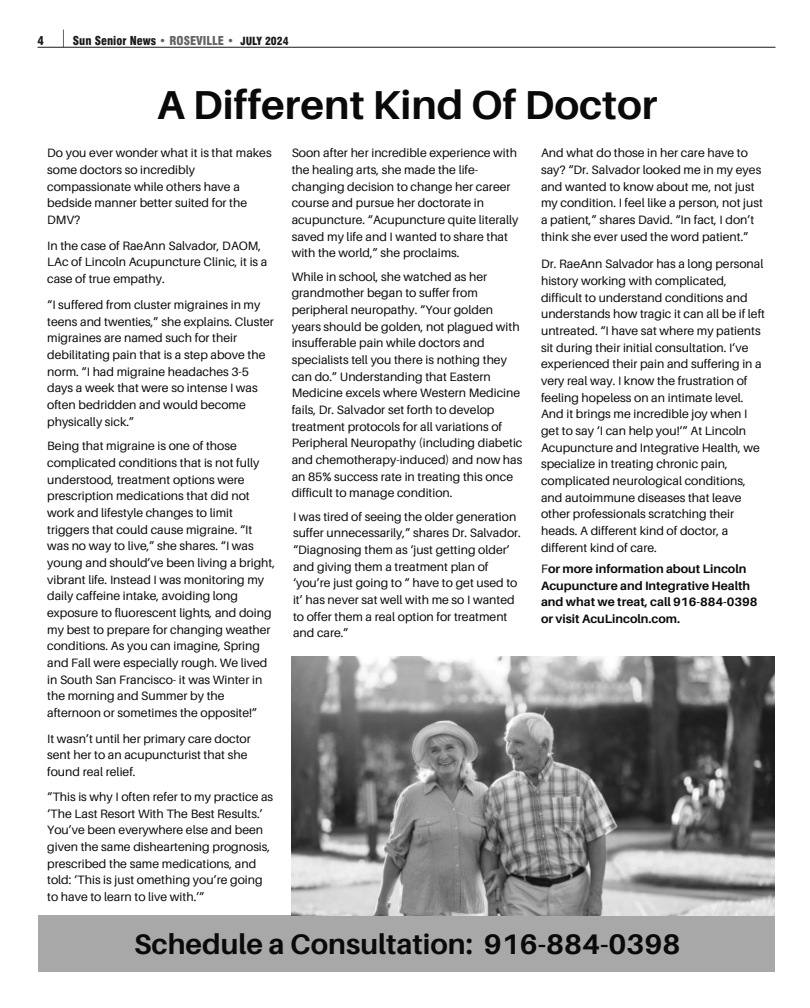
<style>
.page{position:relative;width:810px;height:1008px;background:#fff}
.page>*{position:absolute;margin:0;border:0;box-sizing:border-box;transform-origin:0 0}
.t1{font:700 40.4px "Aileron";color:#0a0a0a}
.t2{font:700 28.3px "Aileron";color:#0a0a0a}
.t3{font:12.1px/16.7px "Aileron";color:#0a0a0a}
.t4{font:700 12.1px/16.7px "Aileron";color:#0a0a0a}
.t5{font:900 condensed 12px "Swiss 721 BT";color:#191919}
.s1{color:#636363}
.s2{font-size:11px}
.s3{font-weight:400}
</style>
<div class="page">
<svg style="left:63px;top:30px;width:1px;height:17px"></svg>
<hr style="left:38px;top:47px;width:738px;height:1px;background:#191919">
<div style="left:38px;top:915px;width:737px;height:57px;background:#a8a8a8"></div>
<img style="left:292px;top:657px;width:483px;height:259px">
<p class="t5" style="left:38px;top:34px;width:8px">4</p>
<p class="t5" style="left:73px;top:34px;width:217px">sun senior News <span class="s1">• Roseville •</span> <span class="s2">JUlY 2024</span></p>
<h1 class="t1" style="left:157px;top:80px;width:502px">A Different Kind Of Doctor</h1>
<p class="t3" style="left:47px;top:145px;width:226px">Do you ever wonder what it is that makes some doctors so incredibly compassionate while others have a bedside manner better suited for the<br>DMV?</p>
<p class="t3" style="left:47px;top:237px;width:222px">In the case of RaeAnn Salvador, DAOM,<br>LAc of Lincoln Acupuncture Clinic, it is a case of true empathy.</p>
<p class="t3" style="left:47px;top:296px;width:228px">“I suffered from cluster migraines in my teens and twenties,” she explains. Cluster migraines are named such for their debilitating pain that is a step above the norm. “I had migraine headaches 3-5 days a week that were so intense I was often bedridden and would become physically sick.”</p>
<p class="t3" style="left:47px;top:438px;width:229px">Being that migraine is one of those complicated conditions that is not fully understood, treatment options were prescription medications that did not work and lifestyle changes to limit triggers that could cause migraine. “It was no way to live,” she shares. “I was young and should’ve been living a bright, vibrant life. Instead I was monitoring my daily caffeine intake, avoiding long exposure to fluorescent lights, and doing my best to prepare for changing weather conditions. As you can imagine, Spring and Fall were especially rough. We lived in South San Francisco- it was Winter in the morning and Summer by the afternoon or sometimes the opposite!”</p>
<p class="t3" style="left:47px;top:730px;width:205px">It wasn’t until her primary care doctor sent her to an acupuncturist that she found real relief.</p>
<p class="t3" style="left:292px;top:145px;width:228px">Soon after her incredible experience with the healing arts, she made the life&shy;changing decision to change her career course and pursue her doctorate in acupuncture. “Acupuncture quite literally saved my life and I wanted to share that with the world,” she proclaims.</p>
<p class="t3" style="left:292px;top:268px;width:232px">While in school, she watched as her grandmother began to suffer from peripheral neuropathy. “Your golden years should be golden, not plagued with insufferable pain while doctors and specialists tell you there is nothing they can do.” Understanding that Eastern Medicine excels where Western Medicine fails, Dr. Salvador set forth to develop treatment protocols for all variations of Peripheral Neuropathy (including diabetic and chemotherapy-induced) and now has an 85% success rate in treating this once difficult to manage condition.</p>
<p class="t3" style="left:541px;top:145px;width:223px">And what do those in her care have to say? “Dr. Salvador looked me in my eyes and wanted to know about me, not just my condition. I feel like a person, not just a patient,” shares David. “In fact, I don’t think she ever used the word patient.”</p>
<p class="t3" style="left:541px;top:255px;width:226px">Dr. RaeAnn Salvador has a long personal history working with complicated, difficult to understand conditions and understands how tragic it can all be if left untreated. “I have sat where my patients sit during their initial consultation. I’ve experienced their pain and suffering in a very real way. I know the frustration of feeling hopeless on an intimate level.<br>And it brings me incredible joy when I get to say ‘I can help you!’” At Lincoln Acupuncture and Integrative Health, we specialize in treating chronic pain, complicated neurological conditions, and autoimmune diseases that leave other professionals scratching their heads. A different kind of doctor, a different kind of care.</p>
<p class="t3" style="left:293px;top:508px;width:229px">I was tired of seeing the older generation suffer unnecessarily,” shares Dr. Salvador. “Diagnosing them as ‘just getting older’ and giving them a treatment plan of ‘you’re just going to “ have to get used to it’ has never sat well with me so I wanted to offer them a real option for treatment and care.”</p>
<p class="t4" style="left:541px;top:560px;width:218px"><span class="s3">F</span>or more information about Lincoln Acupuncture and Integrative Health and what we treat, call 916-884-0398 or visit AcuLincoln.com.</p>
<p class="t3" style="left:47px;top:788px;width:228px">“This is why I often refer to my practice as ‘The Last Resort With The Best Results.’ You’ve been everywhere else and been given the same disheartening prognosis, prescribed the same medications, and told: ‘This is just omething you’re going to have to learn to live with.’”</p>
<h2 class="t2" style="left:134px;top:926px;width:548px">Schedule a Consultation: 916-884-0398</h2>
</div>
